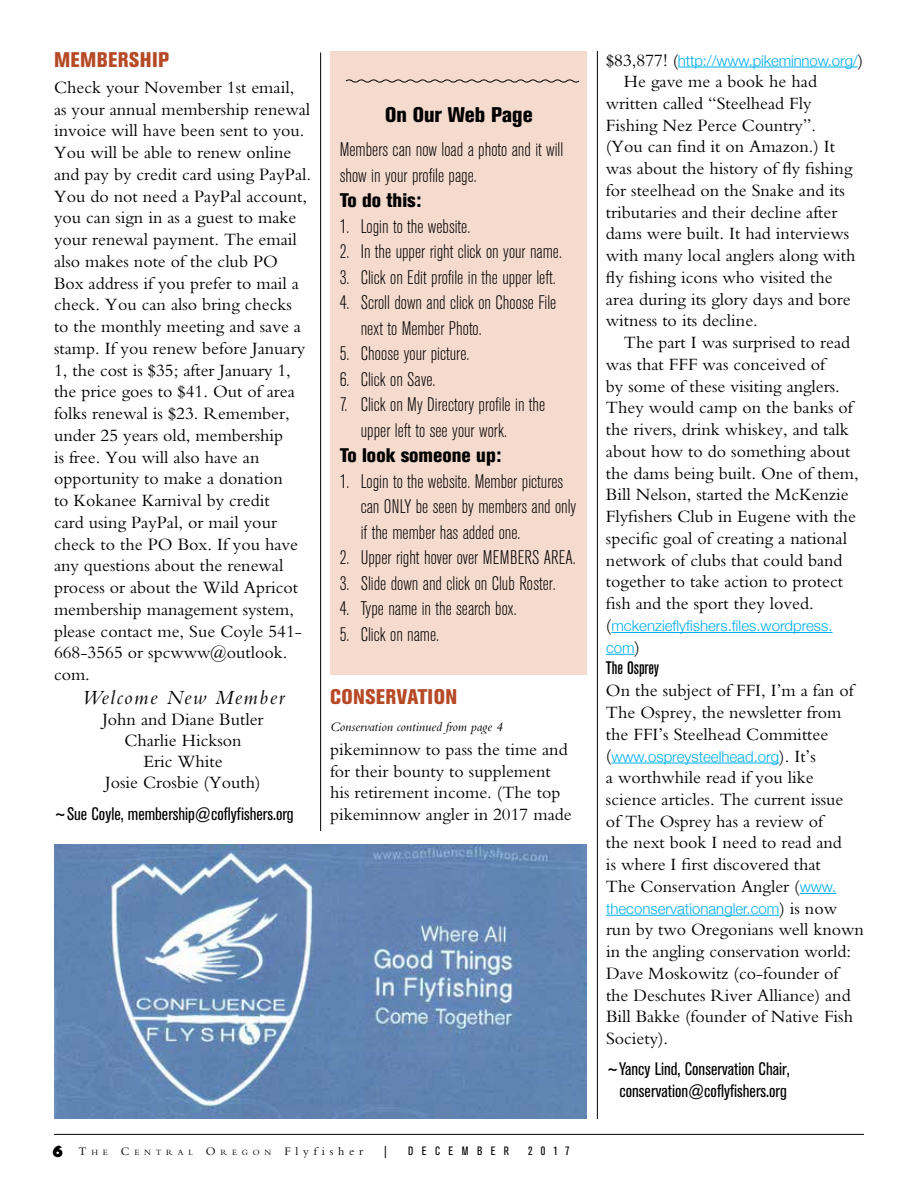
<style>
.page{position:relative;width:918px;height:1188px;background:#fff}
.page>*{position:absolute;margin:0;border:0;box-sizing:border-box;transform-origin:0 0}
.t1{font:800 condensed 21px "Akzidenz Grotesk BE";letter-spacing:.02em;color:#b64926}
.t2{font:italic 21px "Bembo";letter-spacing:.08em;color:#000}
.t3{font:800 condensed 21px "Akzidenz Grotesk BE";color:#000}
.t4{font:300 condensed 19.5px/25.5px "Akzidenz Grotesk BE";color:#000}
.t5{font:800 condensed 19.5px "Akzidenz Grotesk BE";color:#000}
.t6{font:18px/21.8px "Bembo";color:#000}
.t7{font:condensed 18px/21.8px "Akzidenz Grotesk BE";color:#000;text-align:center}
.t8{font:500 condensed 18px "Akzidenz Grotesk BE";color:#000}
.t9{font:300 15px/21.8px "Helvetica Neue";color:#00aeef}
.t10{font:italic 13.5px "Bembo";color:#000}
.t11{font:condensed 12px "Akzidenz Grotesk BE";letter-spacing:.7em;color:#000}
.t12{font:8.4px "Bembo";letter-spacing:.57em;color:#000}
.s1{font-family:"Gill Sans Extra Bold Display";font-size:16.5px}
.s2{font-size:12px}
.s3{font-family:"Bembo";font-weight:400;font-size:18px;color:#000}
.s4{font-family:"Helvetica Neue";font-weight:300;font-size:15px;color:#00aeef}
</style>
<div class="page">
<hr style="left:54px;top:1134px;width:810px;height:1px;background:#000">
<hr style="left:678px;top:67px;width:180px;height:1px;background:#00aeef">
<hr style="left:611px;top:632px;width:222px;height:1px;background:#00aeef">
<svg style="left:606px;top:654px;width:29px;height:1px"></svg>
<hr style="left:611px;top:763px;width:168px;height:1px;background:#00aeef">
<hr style="left:800px;top:893px;width:36px;height:1px;background:#00aeef">
<hr style="left:606px;top:915px;width:173px;height:1px;background:#00aeef">
<hr style="left:597px;top:51px;width:1px;height:1068px;background:#000">
<hr style="left:320px;top:52px;width:1px;height:779px;background:#000">
<div style="left:331px;top:51px;width:256px;height:624px;background:#f5dace"></div>
<img style="left:54px;top:844px;width:533px;height:275px">
<svg style="left:345px;top:79px;width:235px;height:4px"></svg>
<p class="t1" style="left:54px;top:47px;width:117px">MEMBERSHIP</p>
<p class="t6" style="left:54px;top:76px;width:259px">Check your November 1st email, as your annual membership renewal invoice will have been sent to you.<br>You will be able to renew online and pay by credit card using PayPal.<br>You do not need a PayPal account, you can sign in as a guest to make your renewal payment. The email also makes note of the club PO<br>Box address if you prefer to mail a check. You can also bring checks<br>to the monthly meeting and save a stamp. If you renew before January<br>1, the cost is $35; after January 1, the price goes to $41. Out of area folks renewal is $23. Remember, under 25 years old, membership<br>is free. You will also have an opportunity to make a donation<br>to Kokanee Karnival by credit<br>card using PayPal, or mail your check to the PO Box. If you have any questions about the renewal process or about the Wild Apricot membership management system, please contact me, Sue Coyle 541-<br>668-3565 or spcwww@outlook. com.</p>
<p class="t2" style="left:82px;top:685px;width:204px">Welcome New Member</p>
<p class="t6" style="left:102px;top:709px;width:163px;line-height:21px;text-align:center">John and Diane Butler<br>Charlie Hickson<br>Eric White<br>Josie Crosbie (Youth)</p>
<p class="t7" style="left:54px;top:804px;width:241px">~Sue Coyle, membership@coflyfishers.org</p>
<p class="t3" style="left:385px;top:102px;width:149px">On Our Web Page</p>
<p class="t4" style="left:340px;top:137px;width:225px">Members can now load a photo and it will show in your profile page.</p>
<p class="t5" style="left:340px;top:189px;width:83px">To do this:</p>
<p class="t4" style="left:340px;top:214px;width:132px">1. Login to the website.</p>
<p class="t4" style="left:340px;top:240px;width:224px">2. In the upper right click on your name.</p>
<p class="t4" style="left:340px;top:265px;width:217px">3. Click on Edit profile in the upper left.</p>
<p class="t4" style="left:361px;top:291px;width:197px;text-indent:-21px">4. Scroll down and click on Choose File next to Member Photo.</p>
<p class="t4" style="left:340px;top:342px;width:131px">5. Choose your picture.</p>
<p class="t4" style="left:340px;top:367px;width:97px">6. Click on Save.</p>
<p class="t4" style="left:361px;top:393px;width:186px;text-indent:-21px">7. Click on My Directory profile in the upper left to see your work.</p>
<p class="t5" style="left:340px;top:444px;width:163px">To look someone up:</p>
<p class="t4" style="left:361px;top:469px;width:217px;text-indent:-21px">1. Login to the website. Member pictures can ONLY be seen by members and only if the member has added one.</p>
<p class="t4" style="left:340px;top:546px;width:237px">2. Upper right hover over MEMBERS AREA.</p>
<p class="t4" style="left:340px;top:571px;width:217px">3. Slide down and click on Club Roster.</p>
<p class="t4" style="left:340px;top:597px;width:179px">4. Type name in the search box.</p>
<p class="t4" style="left:340px;top:622px;width:101px">5. Click on name.</p>
<p class="t1" style="left:330px;top:685px;width:129px">CONSERVATION</p>
<p class="t10" style="left:330px;top:718px;width:174px">Conservation continued from page 4</p>
<p class="t6" style="left:330px;top:738px;width:243px">pikeminnow to pass the time and for their bounty to supplement his retirement income. (The top pikeminnow angler in 2017 made</p>
<p class="t12" style="left:52px;top:1148px;width:312px"><span class="s1">6</span> <span class="s2">T</span>HE <span class="s2">C</span>ENTRAL <span class="s2">O</span>REGON <span class="s2">Flyfisher</span></p>
<p class="t11" style="left:384px;top:1145px;width:4px">|</p>
<p class="t11" style="left:408px;top:1145px;width:103px">DECEMBER</p>
<p class="t11" style="left:528px;top:1145px;width:43px">2017</p>
<p class="t9" style="left:606px;top:48px;width:259px"><span class="s3">$83,877! (</span>http://www.pikeminnow.org/<span class="s3">)</span></p>
<p class="t6" style="left:606px;top:70px;width:251px;text-indent:18px">He gave me a book he had written called “Steelhead Fly<br>Fishing Nez Perce Country”. (You can find it on Amazon.) It was about the history of fly fishing for steelhead on the Snake and its tributaries and their decline after dams were built. It had interviews with many local anglers along with fly fishing icons who visited the area during its glory days and bore witness to its decline.</p>
<p class="t6" style="left:606px;top:331px;width:254px;text-indent:18px">The part I was surprised to read was that FFF was conceived of<br>by some of these visiting anglers.<br>They would camp on the banks of the rivers, drink whiskey, and talk about how to do something about the dams being built. One of them,<br>Bill Nelson, started the McKenzie<br>Flyfishers Club in Eugene with the specific goal of creating a national network of clubs that could band together to take action to protect fish and the sport they loved.</p>
<p class="t9" style="left:606px;top:614px;width:228px"><span class="s3">(</span>mckenzieflyfishers.files.wordpress. com<span class="s3">)</span></p>
<p class="t8" style="left:606px;top:658px;width:54px">The Osprey</p>
<p class="t6" style="left:606px;top:679px;width:249px">On the subject of FFI, I’m a fan of<br>The Osprey, the newsletter from the FFI’s Steelhead Committee</p>
<p class="t9" style="left:606px;top:744px;width:211px"><span class="s3">(</span>www.ospreysteelhead.org<span class="s3">). It’s</span></p>
<p class="t6" style="left:606px;top:766px;width:239px">a worthwhile read if you like science articles. The current issue of The Osprey has a review of the next book I need to read and is where I first discovered that<br>The Conservation Angler (<span class="s4">www.</span></p>
<p class="t9" style="left:606px;top:896px;width:233px">theconservationangler.com<span class="s3">) is now</span></p>
<p class="t6" style="left:606px;top:919px;width:259px">run by two Oregonians well known in the angling conservation world:<br>Dave Moskowitz (co-founder of the Deschutes River Alliance) and<br>Bill Bakke (founder of Native Fish<br>Society).</p>
<p class="t7" style="left:606px;top:1058px;width:185px">~Yancy Lind, Conservation Chair, conservation@coflyfishers.org</p>
</div>
